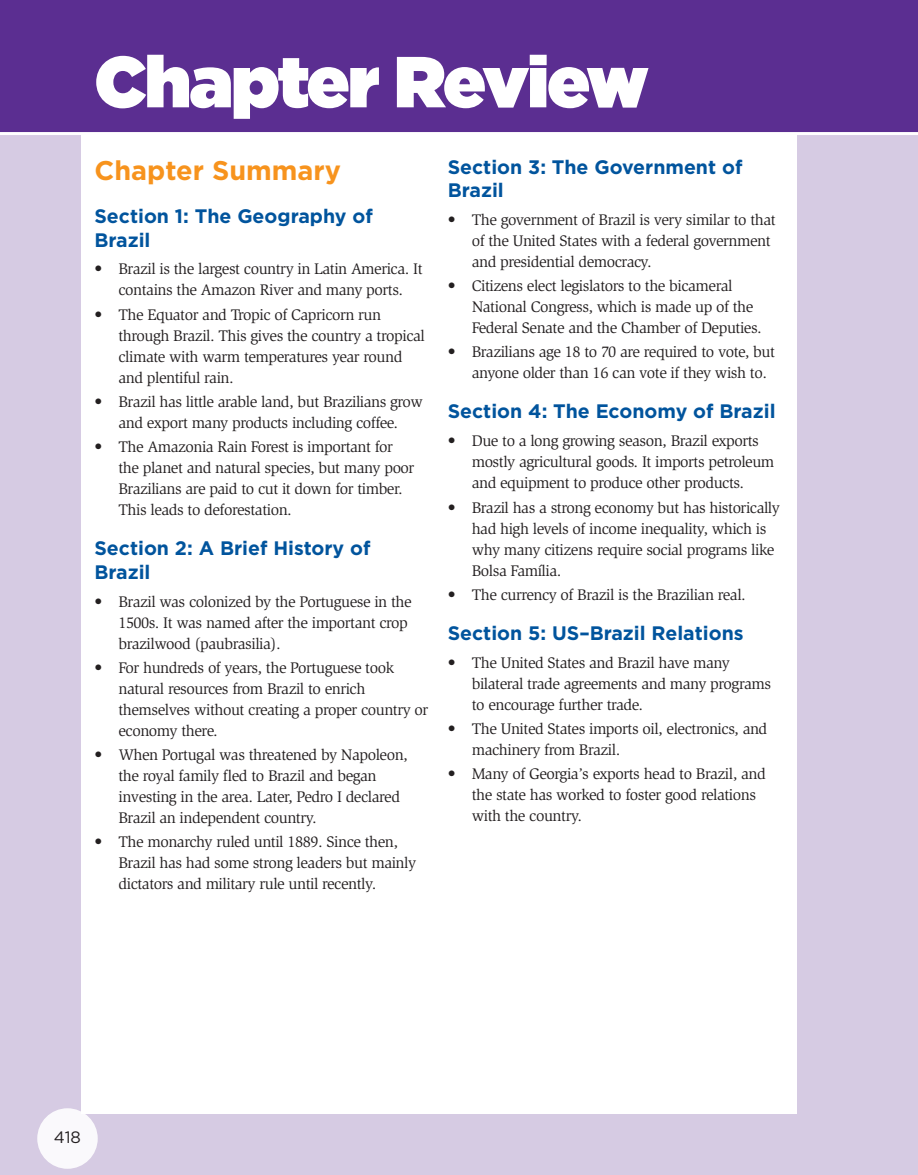
<style>
.page{position:relative;width:918px;height:1175px;background:#fff}
.page>*{position:absolute;margin:0;border:0;box-sizing:border-box;transform-origin:0 0}
.t1{font:900 72px "Gotham";letter-spacing:-.025em;color:#fff}
.WS_-__EOC-B__Chapter{font:700 27px "Gotham";color:#f7931d}
.WS_-_Chapter_Review{font:700 19.5px/23.4px "Gotham";color:#01549d}
.t2{font:16.5px "Gotham";color:#231f20}
.WS_-_Chapter_Review-2{font:15.75px/21px "Slimbach Std";letter-spacing:-.03em;color:#231f20}
</style>
<div class="page">
<div style="left:0;top:0;width:918px;height:1174px;background:#d6cbe3"></div>
<div style="left:81px;top:135px;width:715px;height:978px;background:#fff"></div>
<div style="left:0;top:0;width:918px;height:134px;background:#5b2e91"></div>
<hr style="left:0;top:132px;width:918px;height:3px;background:#fff">
<div style="left:37px;top:1108px;width:61px;height:60px;background:#fff;border-radius:50%"></div>
<h1 class="t1" style="left:94px;top:30px;width:556px">Chapter Review</h1>
<p class="WS_-__EOC-B__Chapter" style="left:94px;top:152px;width:248px">Chapter Summary</p>
<p class="WS_-_Chapter_Review" style="left:94px;top:204px;width:280px">Section 1: The Geography of<br>Brazil</p>
<p class="WS_-_Chapter_Review-2" style="left:94px;top:259px;width:330px;text-align:center">• Brazil is the largest country in Latin America. It contains the Amazon River and many ports.</p>
<p class="WS_-_Chapter_Review-2" style="left:118px;top:304px;width:308px;text-indent:-24px">• The Equator and Tropic of Capricorn run through Brazil. This gives the country a tropical climate with warm temperatures year round and plentiful rain.</p>
<p class="WS_-_Chapter_Review-2" style="left:94px;top:391px;width:330px;text-align:center">• Brazil has little arable land, but Brazilians grow and export many products including coffee.</p>
<p class="WS_-_Chapter_Review-2" style="left:118px;top:436px;width:297px;text-indent:-24px">• The Amazonia Rain Forest is important for the planet and natural species, but many poor Brazilians are paid to cut it down for timber.<br>This leads to deforestation.</p>
<p class="WS_-_Chapter_Review" style="left:94px;top:536px;width:278px">Section 2: A Brief History of<br>Brazil</p>
<p class="WS_-_Chapter_Review-2" style="left:118px;top:591px;width:295px;text-indent:-24px">• Brazil was colonized by the Portuguese in the<br>1500s. It was named after the important crop brazilwood (paubrasilia).</p>
<p class="WS_-_Chapter_Review-2" style="left:118px;top:657px;width:311px;text-indent:-24px">• For hundreds of years, the Portuguese took natural resources from Brazil to enrich themselves without creating a proper country or economy there.</p>
<p class="WS_-_Chapter_Review-2" style="left:118px;top:744px;width:291px;text-indent:-24px">• When Portugal was threatened by Napoleon, the royal family fled to Brazil and began investing in the area. Later, Pedro I declared Brazil an independent country.</p>
<p class="WS_-_Chapter_Review-2" style="left:118px;top:831px;width:299px;text-indent:-24px">• The monarchy ruled until 1889. Since then,<br>Brazil has had some strong leaders but mainly dictators and military rule until recently.</p>
<p class="WS_-_Chapter_Review" style="left:448px;top:155px;width:296px">Section 3: The Government of<br>Brazil</p>
<p class="WS_-_Chapter_Review-2" style="left:472px;top:209px;width:305px;text-indent:-24px">• The government of Brazil is very similar to that of the United States with a federal government and presidential democracy.</p>
<p class="WS_-_Chapter_Review-2" style="left:472px;top:275px;width:291px;text-indent:-24px">• Citizens elect legislators to the bicameral<br>National Congress, which is made up of the<br>Federal Senate and the Chamber of Deputies.</p>
<p class="WS_-_Chapter_Review-2" style="left:472px;top:342px;width:305px;text-indent:-24px">• Brazilians age 18 to 70 are required to vote, but anyone older than 16 can vote if they wish to.</p>
<p class="WS_-_Chapter_Review" style="left:448px;top:400px;width:329px">Section 4: The Economy of Brazil</p>
<p class="WS_-_Chapter_Review-2" style="left:472px;top:430px;width:304px;text-indent:-24px">• Due to a long growing season, Brazil exports mostly agricultural goods. It imports petroleum and equipment to produce other products.</p>
<p class="WS_-_Chapter_Review-2" style="left:472px;top:497px;width:310px;text-indent:-24px">• Brazil has a strong economy but has historically had high levels of income inequality, which is why many citizens require social programs like Bolsa Família.</p>
<p class="WS_-_Chapter_Review-2" style="left:448px;top:584px;width:300px">• The currency of Brazil is the Brazilian real.</p>
<p class="WS_-_Chapter_Review" style="left:448px;top:621px;width:297px">Section 5: US–Brazil Relations</p>
<p class="WS_-_Chapter_Review-2" style="left:472px;top:652px;width:301px;text-indent:-24px">• The United States and Brazil have many bilateral trade agreements and many programs to encourage further trade.</p>
<p class="WS_-_Chapter_Review-2" style="left:472px;top:718px;width:297px;text-indent:-24px">• The United States imports oil, electronics, and machinery from Brazil.</p>
<p class="WS_-_Chapter_Review-2" style="left:472px;top:763px;width:296px;text-indent:-24px">• Many of Georgia’s exports head to Brazil, and the state has worked to foster good relations with the country.</p>
<p class="t2" style="left:54px;top:1126px;width:29px">418</p>
</div>
